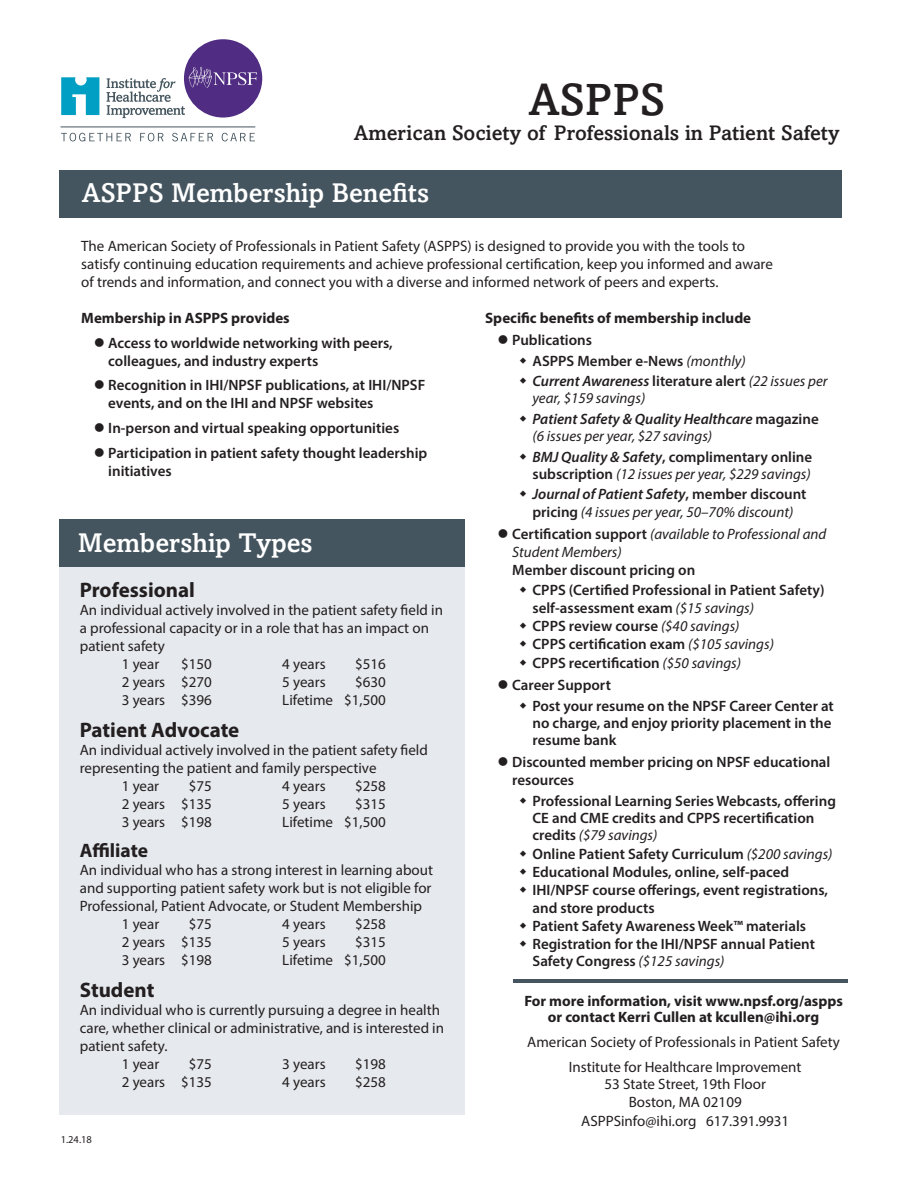
<style>
.page{position:relative;width:918px;height:1188px;background:#fff}
.page>*{position:absolute;margin:0;border:0;box-sizing:border-box;transform-origin:0 0}
.t1{font:500 45px "Amasis MT Std";color:#231f20}
.t2{font:500 27px "Amasis MT Std";color:#fff}
.t3{font:500 21px "Amasis MT Std";color:#231f20}
.t4{font:700 21px "Myriad Pro";color:#231f20}
.t5{font:700 19.5px "Myriad Pro";letter-spacing:-.005em;color:#231f20}
.t6{font:15px/18px "Myriad Pro";color:#231f20;text-align:center}
.t7{font:600 15px/17.9px "Myriad Pro";color:#231f20}
.t8{font:italic 15px/20.5px "Myriad Pro";color:#231f20}
.t9{font:700 15px/16.5px "Myriad Pro";color:#231f20;text-align:center}
.t10{font:italic 600 15px/20.5px "Myriad Pro";color:#231f20}
.t11{font:10.5px "Myriad Pro";color:#231f20}
.s1{font-weight:400;font-style:italic}
.s2{font-style:italic}
.s3{font-weight:400}
.s4{font-style:normal}
.s5{font-weight:600}
.s6{font-weight:600;font-style:normal}
</style>
<div class="page">
<div style="left:59px;top:568px;width:405px;height:547px;background:#e6e9ed"></div>
<div style="left:59px;top:519px;width:405px;height:48px;background:#45555f"></div>
<div style="left:59px;top:170px;width:783px;height:48px;background:#45555f"></div>
<svg style="left:61px;top:77px;width:38px;height:38px"></svg>
<hr style="left:61px;top:127px;width:194px;height:1px;background:#45565f">
<div style="left:184px;top:39px;width:78px;height:79px;background:#502d82;border-radius:50%"></div>
<svg style="left:61px;top:133px;width:70px;height:8px"></svg>
<svg style="left:140px;top:133px;width:24px;height:8px"></svg>
<svg style="left:172px;top:133px;width:41px;height:8px"></svg>
<svg style="left:222px;top:133px;width:33px;height:8px"></svg>
<svg style="left:107px;top:67px;width:150px;height:51px"></svg>
<hr style="left:513px;top:980px;width:335px;height:3px;background:#45555f">
<h1 class="t1" style="left:529px;top:73px;width:138px">ASPPS</h1>
<h3 class="t3" style="left:354px;top:121px;width:488px">American Society of Professionals in Patient Safety</h3>
<h2 class="t2" style="left:82px;top:176px;width:349px">ASPPS Membership Benefits</h2>
<p class="t6" style="left:81px;top:236px;width:693px;text-align:left">The American Society of Professionals in Patient Safety (ASPPS) is designed to provide you with the tools to satisfy continuing education requirements and achieve professional certification, keep you informed and aware of trends and information, and connect you with a diverse and informed network of peers and experts.</p>
<p class="t9" style="left:81px;top:309px;width:210px">Membership in ASPPS provides</p>
<p class="t7" style="left:108px;top:333px;width:286px">Access to worldwide networking with peers, colleagues, and industry experts</p>
<p class="t7" style="left:108px;top:376px;width:319px">Recognition in IHI/NPSF publications, at IHI/NPSF events, and on the IHI and NPSF websites</p>
<p class="t7" style="left:108px;top:415px;width:321px;line-height:24.8px">In-person and virtual speaking opportunities<br>Participation in patient safety thought leadership</p>
<p class="t7" style="left:108px;top:462px;width:65px">initiatives</p>
<h2 class="t2" style="left:78px;top:527px;width:236px">Membership Types</h2>
<h3 class="t4" style="left:80px;top:576px;width:117px">Professional</h3>
<p class="t6" style="left:80px;top:601px;width:365px">An individual actively involved in the patient safety field in</p>
<p class="t6" style="left:80px;top:619px;width:351px">a professional capacity or in a role that has an impact on</p>
<p class="t6" style="left:80px;top:637px;width:87px">patient safety</p>
<p class="t6" style="left:122px;top:655px;width:39px">1 year</p>
<p class="t6" style="left:181px;top:655px;width:32px">$150</p>
<p class="t6" style="left:282px;top:655px;width:45px">4 years</p>
<p class="t6" style="left:355px;top:655px;width:32px">$516</p>
<p class="t6" style="left:122px;top:673px;width:92px">2 years $270</p>
<p class="t6" style="left:282px;top:673px;width:45px">5 years</p>
<p class="t6" style="left:355px;top:673px;width:32px">$630</p>
<p class="t6" style="left:122px;top:691px;width:92px">3 years $396</p>
<p class="t6" style="left:282px;top:691px;width:105px">Lifetime $1,500</p>
<h3 class="t4" style="left:80px;top:716px;width:161px">Patient Advocate</h3>
<p class="t6" style="left:80px;top:741px;width:350px">An individual actively involved in the patient safety field</p>
<p class="t6" style="left:80px;top:759px;width:298px">representing the patient and family perspective</p>
<p class="t6" style="left:122px;top:777px;width:39px">1 year</p>
<p class="t6" style="left:189px;top:777px;width:25px">$75</p>
<p class="t6" style="left:282px;top:777px;width:45px">4 years</p>
<p class="t6" style="left:355px;top:777px;width:32px">$258</p>
<p class="t6" style="left:122px;top:795px;width:92px">2 years $135</p>
<p class="t6" style="left:282px;top:795px;width:45px">5 years</p>
<p class="t6" style="left:355px;top:795px;width:32px">$315</p>
<p class="t6" style="left:122px;top:813px;width:92px">3 years $198</p>
<p class="t6" style="left:282px;top:813px;width:105px">Lifetime $1,500</p>
<h3 class="t5" style="left:80px;top:838px;width:70px">Affiliate</h3>
<p class="t6" style="left:80px;top:861px;width:355px">An individual who has a strong interest in learning about</p>
<p class="t6" style="left:80px;top:879px;width:353px">and supporting patient safety work but is not eligible for</p>
<p class="t6" style="left:80px;top:897px;width:344px">Professional, Patient Advocate, or Student Membership</p>
<p class="t6" style="left:122px;top:915px;width:39px">1 year</p>
<p class="t6" style="left:189px;top:915px;width:25px">$75</p>
<p class="t6" style="left:282px;top:915px;width:45px">4 years</p>
<p class="t6" style="left:355px;top:915px;width:32px">$258</p>
<p class="t6" style="left:122px;top:933px;width:92px">2 years $135</p>
<p class="t6" style="left:282px;top:933px;width:45px">5 years</p>
<p class="t6" style="left:355px;top:933px;width:32px">$315</p>
<p class="t6" style="left:122px;top:951px;width:92px">3 years $198</p>
<p class="t6" style="left:282px;top:951px;width:105px">Lifetime $1,500</p>
<h3 class="t4" style="left:80px;top:976px;width:76px">Student</h3>
<p class="t6" style="left:80px;top:1001px;width:362px">An individual who is currently pursuing a degree in health</p>
<p class="t6" style="left:80px;top:1019px;width:366px">care, whether clinical or administrative, and is interested in</p>
<p class="t6" style="left:80px;top:1037px;width:89px">patient safety.</p>
<p class="t6" style="left:122px;top:1055px;width:39px">1 year</p>
<p class="t6" style="left:189px;top:1055px;width:25px">$75</p>
<p class="t6" style="left:282px;top:1055px;width:45px">3 years</p>
<p class="t6" style="left:355px;top:1055px;width:32px">$198</p>
<p class="t6" style="left:122px;top:1073px;width:92px">2 years $135</p>
<p class="t6" style="left:282px;top:1073px;width:45px">4 years</p>
<p class="t6" style="left:355px;top:1073px;width:32px">$258</p>
<p class="t11" style="left:61px;top:1133px;width:33px">1.24.18</p>
<p class="t9" style="left:485px;top:309px;width:267px">Specific benefits of membership include</p>
<p class="t7" style="left:532px;top:330px;width:297px;line-height:20.5px;text-indent:-20px">Publications<br>ASPPS Member e-News <span class="s1">(monthly)<br></span><span class="s2">Current Awareness</span> literature alert <span class="s1">(22 issues per</span></p>
<p class="t10" style="left:532px;top:388px;width:288px"><span class="s3">year, $159 savings)<br></span>Patient Safety &amp; Quality Healthcare <span class="s4">magazine</span></p>
<p class="t8" style="left:532px;top:426px;width:281px">(6 issues per year, $27 savings)<br><span class="s5">BMJ Quality &amp; Safety</span><span class="s6">, complimentary online</span></p>
<p class="t8" style="left:532px;top:463px;width:280px"><span class="s6">subscription</span> (12 issues per year, $229 savings)<br><span class="s5">Journal of Patient Safety</span><span class="s6">, member discount</span></p>
<p class="t8" style="left:512px;top:500px;width:316px;line-height:22.4px;text-indent:20px"><span class="s6">pricing</span> (4 issues per year, 50–70% discount)<br><span class="s6">Certification support</span> (available to Professional and</p>
<p class="t8" style="left:512px;top:541px;width:111px">Student Members)</p>
<p class="t7" style="left:532px;top:559px;width:294px;line-height:20.5px;text-indent:-20px">Member discount pricing on<br>CPPS (Certified Professional in Patient Safety)</p>
<p class="t7" style="left:532px;top:598px;width:243px;line-height:18.3px">self-assessment exam <span class="s1">($15 savings)<br></span>CPPS review course <span class="s1">($40 savings)<br></span>CPPS certification exam <span class="s1">($105 savings)<br></span>CPPS recertification <span class="s1">($50 savings)</span></p>
<p class="t7" style="left:532px;top:674px;width:303px;line-height:20.5px;text-indent:-20px">Career Support<br>Post your resume on the NPSF Career Center at</p>
<p class="t7" style="left:532px;top:714px;width:301px;line-height:17.2px">no charge, and enjoy priority placement in the resume bank</p>
<p class="t7" style="left:512px;top:753px;width:320px">Discounted member pricing on NPSF educational resources</p>
<p class="t7" style="left:532px;top:791px;width:305px">Professional Learning Series Webcasts, offering CE and CME credits and CPPS recertification credits <span class="s1">($79 savings)<br></span>Online Patient Safety Curriculum <span class="s1">($200 savings)<br></span>Educational Modules, online, self-paced IHI/NPSF course offerings, event registrations, and store products<br>Patient Safety Awareness Week™ materials Registration for the IHI/NPSF annual Patient Safety Congress <span class="s1">($125 savings)</span></p>
<p class="t9" style="left:524px;top:992px;width:320px">For more information, visit www.npsf.org/aspps or contact Kerri Cullen at kcullen@ihi.org</p>
<p class="t6" style="left:527px;top:1030px;width:314px;line-height:24.8px">American Society of Professionals in Patient Safety<br>Institute for Healthcare Improvement</p>
<p class="t6" style="left:581px;top:1075px;width:210px">53 State Street, 19th Floor<br>Boston, MA 02109<br>ASPPSinfo@ihi.org 617.391.9931</p>
</div>
